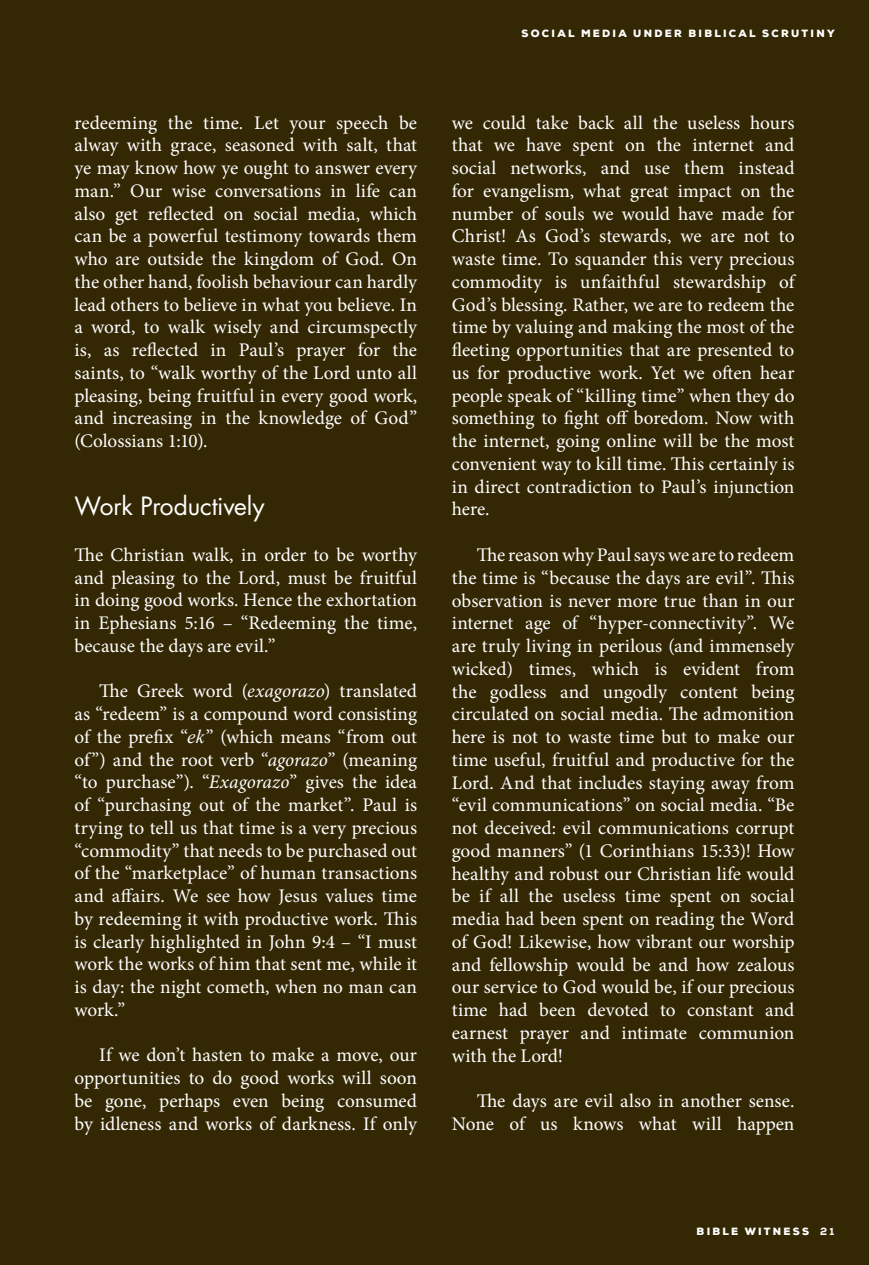
<style>
.page{position:relative;width:869px;height:1265px;background:#fff}
.page>*{position:absolute;margin:0;border:0;box-sizing:border-box;transform-origin:0 0}
.t1{font:24.5px "Futura Std";letter-spacing:-.01em;color:#fff}
.t2{font:19.25px/22.8px "Minion Pro";letter-spacing:.005em;color:#fff;text-align:justify}
.t3{font:900 10.5px "Nexa";letter-spacing:.215em;color:#fff}
.s1{font-style:italic}
.s2{font-family:"Times New Roman";font-style:italic}
.s3{font-weight:800}
</style>
<div class="page">
<div style="left:0;top:0;width:868px;height:1265px;background:#332704"></div>
<p class="t2" style="left:74px;top:111px;width:344px">redeeming the time. Let your speech be alway with grace, seasoned with salt, that ye may know how ye ought to answer every man.” Our wise conversations in life can also get reflected on social media, which can be a powerful testimony towards them who are outside the kingdom of God. On the other hand, foolish behaviour can hardly lead others to believe in what you believe. In a word, to walk wisely and circumspectly is, as reflected in Paul’s prayer for the saints, to “walk worthy of the Lord unto all pleasing, being fruitful in every good work, and increasing in the knowledge of God” (Colossians 1:10).</p>
<p class="t1" style="left:74px;top:491px;width:191px">Work Productively</p>
<p class="t2" style="left:74px;top:543px;width:344px">The Christian walk, in order to be worthy and pleasing to the Lord, must be fruitful in doing good works. Hence the exhortation in Ephesians 5:16 – “Redeeming the time, because the days are evil.”</p>
<p class="t2" style="left:74px;top:680px;width:344px;text-indent:25px">The Greek word (<span class="s1">exagorazo</span>) translated as “redeem” is a compound word consisting of the prefix “<span class="s2">ek</span>” (which means “from out of”) and the root verb “<span class="s1">agorazo</span>” (meaning “to purchase”). “<span class="s1">Exagorazo</span>” gives the idea of “purchasing out of the market”. Paul is trying to tell us that time is a very precious “commodity” that needs to be purchased out of the “marketplace” of human transactions and affairs. We see how Jesus values time by redeeming it with productive work. This is clearly highlighted in John 9:4 – “I must work the works of him that sent me, while it is day: the night cometh, when no man can work.”</p>
<p class="t2" style="left:74px;top:1044px;width:344px;text-indent:25px">If we don’t hasten to make a move, our opportunities to do good works will soon be gone, perhaps even being consumed by idleness and works of darkness. If only</p>
<p class="t3" style="left:521px;top:27px;width:314px">SOCIAL MEDIA UNDER BIBLICAL SCRUTINY</p>
<p class="t2" style="left:451px;top:111px;width:344px">we could take back all the useless hours that we have spent on the internet and social networks, and use them instead for evangelism, what great impact on the number of souls we would have made for Christ! As God’s stewards, we are not to waste time. To squander this very precious commodity is unfaithful stewardship of God’s blessing. Rather, we are to redeem the time by valuing and making the most of the fleeting opportunities that are presented to us for productive work. Yet we often hear people speak of “killing time” when they do something to fight off boredom. Now with the internet, going online will be the most convenient way to kill time. This certainly is in direct contradiction to Paul’s injunction here.</p>
<p class="t2" style="left:451px;top:544px;width:344px;text-indent:25px">The reason why Paul says we are to redeem the time is “because the days are evil”. This observation is never more true than in our internet age of “hyper-connectivity”. We are truly living in perilous (and immensely wicked) times, which is evident from the godless and ungodly content being circulated on social media. The admonition here is not to waste time but to make our time useful, fruitful and productive for the Lord. And that includes staying away from “evil communications” on social media. “Be not deceived: evil communications corrupt good manners” (1 Corinthians 15:33)! How healthy and robust our Christian life would be if all the useless time spent on social media had been spent on reading the Word of God! Likewise, how vibrant our worship and fellowship would be and how zealous our service to God would be, if our precious time had been devoted to constant and earnest prayer and intimate communion with the Lord!</p>
<p class="t2" style="left:451px;top:1090px;width:344px;text-align:right">The days are evil also in another sense.<br>None of us knows what will happen</p>
<p class="t3" style="left:696px;top:1225px;width:139px">BIBLE WITNESS <span class="s3">21</span></p>
</div>
